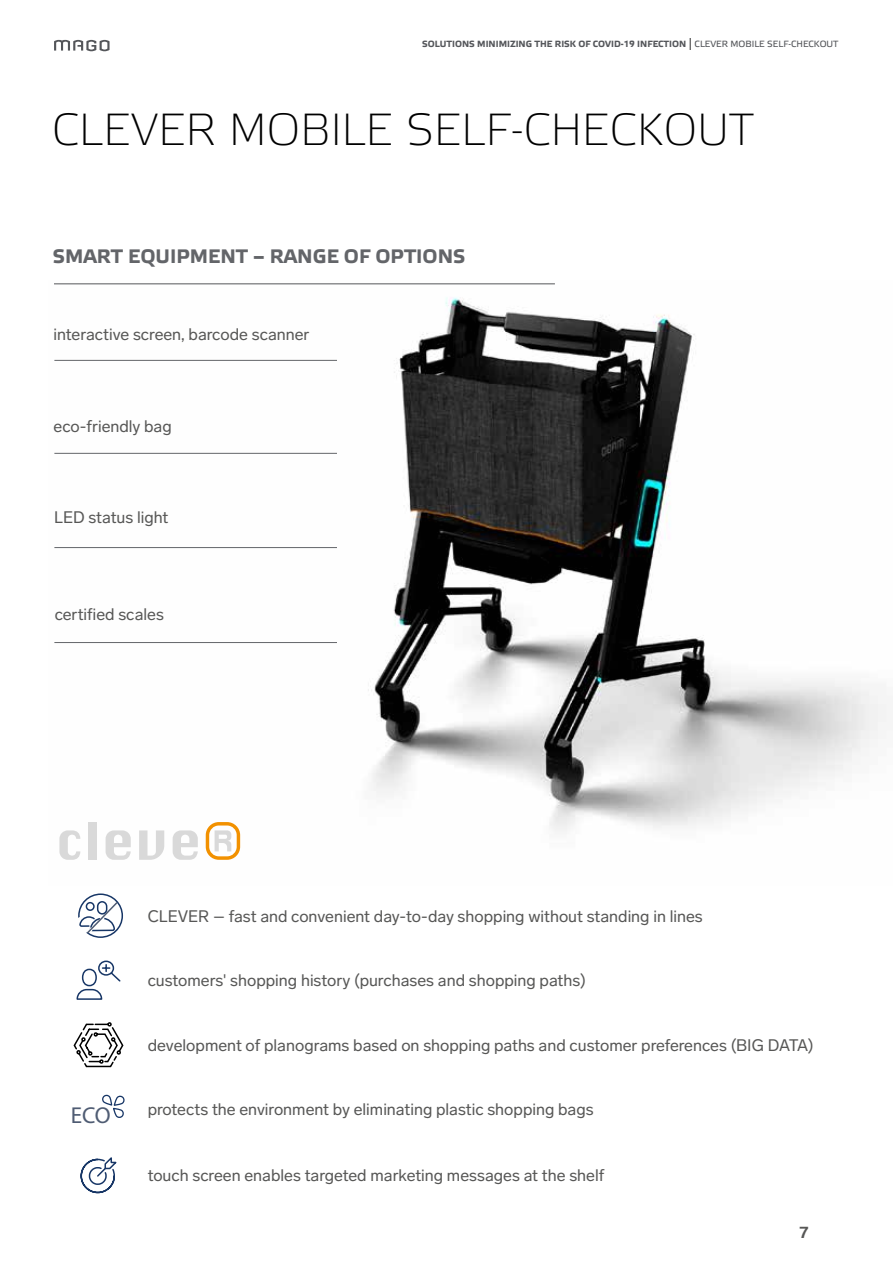
<style>
.page{position:relative;width:893px;height:1263px;background:#fff}
.page>*{position:absolute;margin:0;border:0;box-sizing:border-box;transform-origin:0 0}
.t1{font:100 45px "Etelka";color:#000}
.t2{font:23.1px "Myriad Pro";color:#4f5c73}
.t3{font:700 19.5px "Etelka Text";color:#636569}
.t4{font:16.5px "Lab Grotesque";color:#575756}
.t5{font:700 16.5px "Lab Grotesque";color:#575756}
.t6{font:700 9px "Etelka Text";color:#54565a}
.s1{font-family:"Minion Pro";font-weight:400;font-size:12px;color:#000}
.s2{font-weight:400}
</style>
<div class="page">
<div style="left:78px;top:893px;width:45px;height:45px;border:2px solid #173666;border-radius:50%"></div>
<svg style="left:78px;top:900px;width:41px;height:35px"></svg>
<svg style="left:76px;top:960px;width:45px;height:40px"></svg>
<svg style="left:73px;top:1022px;width:51px;height:46px"></svg>
<svg style="left:102px;top:1094px;width:23px;height:24px"></svg>
<svg style="left:80px;top:1157px;width:37px;height:37px"></svg>
<img style="left:54px;top:284px;width:833px;height:576px">
<hr style="left:54px;top:283px;width:501px;height:1px;background:#54565a">
<svg style="left:59px;top:830px;width:21px;height:30px"></svg>
<div style="left:89px;top:822px;width:8px;height:38px;background:#d9d9d9"></div>
<svg style="left:106px;top:830px;width:25px;height:30px"></svg>
<svg style="left:139px;top:830px;width:25px;height:30px"></svg>
<svg style="left:173px;top:830px;width:25px;height:30px"></svg>
<svg style="left:206px;top:822px;width:34px;height:38px"></svg>
<hr style="left:54px;top:360px;width:283px;height:1px;background:#636569">
<hr style="left:54px;top:453px;width:283px;height:1px;background:#636569">
<hr style="left:54px;top:547px;width:283px;height:1px;background:#636569">
<hr style="left:54px;top:642px;width:283px;height:1px;background:#636569">
<svg style="left:54px;top:40px;width:56px;height:11px"></svg>
<p class="t6" style="left:422px;top:38px;width:418px">SOLUTIONS MINIMIZING THE RISK OF COVID-19 INFECTION <span class="s1">|</span> <span class="s2">CLEVER MOBILE SELF-CHECKOUT</span></p>
<h1 class="t1" style="left:52px;top:106px;width:704px">CLEVER MOBILE SELF-CHECKOUT</h1>
<p class="t3" style="left:53px;top:244px;width:414px">SMART EQUIPMENT – RANGE OF OPTIONS</p>
<p class="t4" style="left:54px;top:324px;width:257px">interactive screen, barcode scanner</p>
<p class="t4" style="left:54px;top:416px;width:120px">eco-friendly bag</p>
<p class="t4" style="left:54px;top:507px;width:116px">LED status light</p>
<p class="t4" style="left:55px;top:604px;width:111px">certified scales</p>
<p class="t4" style="left:148px;top:906px;width:557px">CLEVER – fast and convenient day-to-day shopping without standing in lines</p>
<p class="t4" style="left:148px;top:971px;width:440px">customers' shopping history (purchases and shopping paths)</p>
<p class="t4" style="left:148px;top:1035px;width:668px">development of planograms based on shopping paths and customer preferences (BIG DATA)</p>
<h2 class="t2" style="left:71px;top:1101px;width:42px">ECO</h2>
<p class="t4" style="left:148px;top:1100px;width:447px">protects the environment by eliminating plastic shopping bags</p>
<p class="t4" style="left:148px;top:1166px;width:458px">touch screen enables targeted marketing messages at the shelf</p>
<p class="t5" style="left:799px;top:1222px;width:10px">7</p>
</div>
